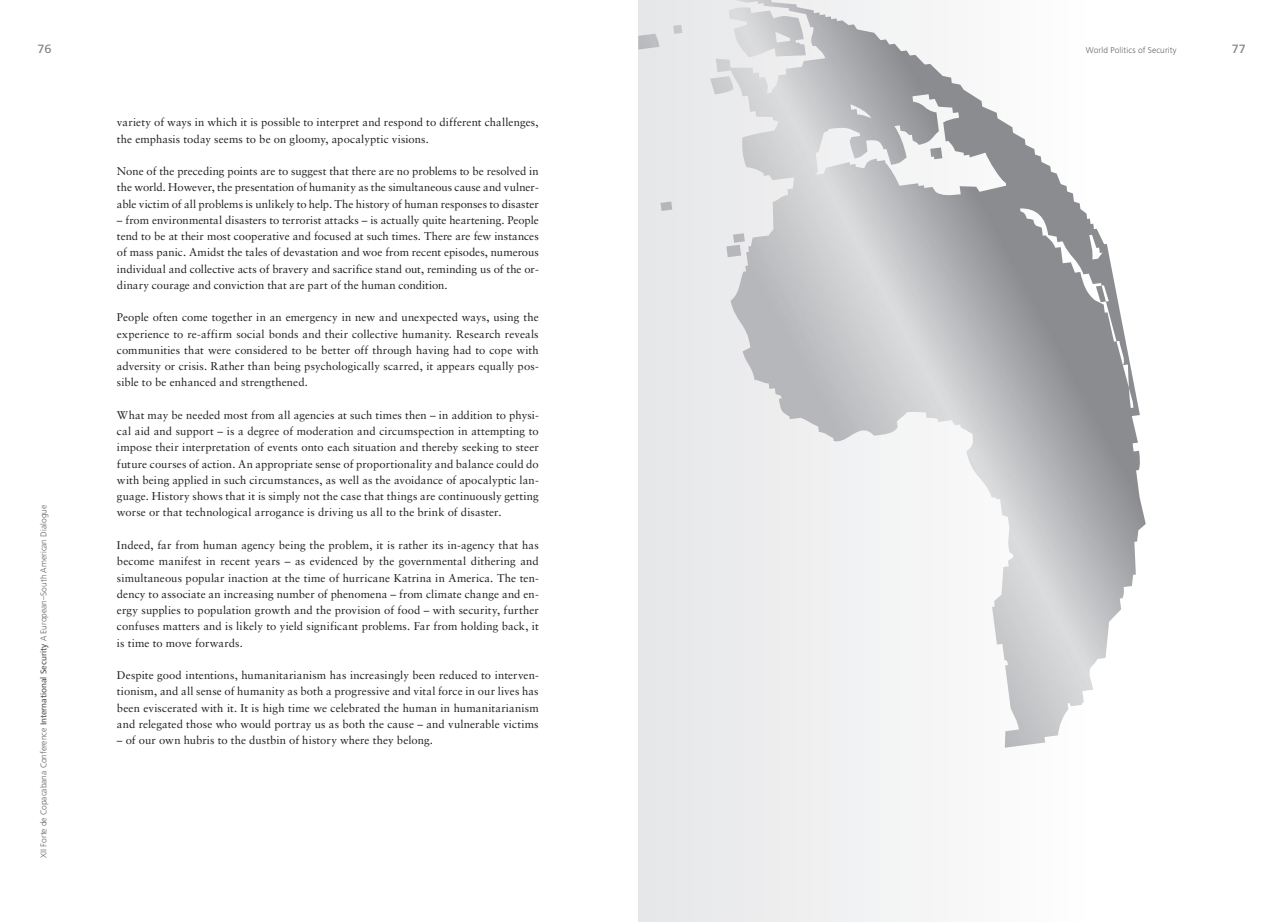
<style>
.page{position:relative;width:1276px;height:922px;background:#fff}
.page>*{position:absolute;margin:0;border:0;box-sizing:border-box;transform-origin:0 0}
.t1{font:500 12.5px "Frutiger Next LT";color:#808285}
.t2{font:11.25px/16.2px "Sabon";letter-spacing:.005em;color:#231f20;text-align:justify}
.t3{font:300 8.75px "Frutiger Next LT";color:#57585a}
.t4{font:300 8.75px "Frutiger Next LT";letter-spacing:.02em;color:#57585a}
.s1{font-weight:500}
</style>
<div class="page">
<svg style="left:638px;top:0;width:508px;height:921px"></svg>
<svg style="left:716px;top:0;width:283px;height:499px"></svg>
<p class="t1" style="left:37px;top:42px;width:16px">76</p>
<p class="t4" style="left:1086px;top:45px;width:92px">World Politics of Security</p>
<p class="t1" style="left:1232px;top:42px;width:16px">77</p>
<p class="t3" style="left:39px;top:857px;width:354px;rotate:-90deg">XII Forte de Copacabana Conference <span class="s1">International Security</span> A European–South American Dialogue</p>
<p class="t2" style="left:117px;top:114px;width:423px">variety of ways in which it is possible to interpret and respond to different challenges, the emphasis today seems to be on gloomy, apocalyptic visions.</p>
<p class="t2" style="left:117px;top:163px;width:423px">None of the preceding points are to suggest that there are no problems to be resolved in the world. However, the presentation of humanity as the simultaneous cause and vulner&shy;able victim of all problems is unlikely to help. The history of human responses to disaster</p>
<p class="t2" style="left:117px;top:211px;width:423px">– from environmental disasters to terrorist attacks – is actually quite heartening. People tend to be at their most cooperative and focused at such times. There are few instances of mass panic. Amidst the tales of devastation and woe from recent episodes, numerous individual and collective acts of bravery and sacrifice stand out, reminding us of the or&shy;dinary courage and conviction that are part of the human condition.</p>
<p class="t2" style="left:117px;top:309px;width:423px">People often come together in an emergency in new and unexpected ways, using the experience to re-affirm social bonds and their collective humanity. Research reveals communities that were considered to be better off through having had to cope with adversity or crisis. Rather than being psychologically scarred, it appears equally pos&shy;sible to be enhanced and strengthened.</p>
<p class="t2" style="left:117px;top:406px;width:423px">What may be needed most from all agencies at such times then – in addition to physi&shy;cal aid and support – is a degree of moderation and circumspection in attempting to impose their interpretation of events onto each situation and thereby seeking to steer future courses of action. An appropriate sense of proportionality and balance could do with being applied in such circumstances, as well as the avoidance of apocalyptic lan&shy;guage. History shows that it is simply not the case that things are continuously getting worse or that technological arrogance is driving us all to the brink of disaster.</p>
<p class="t2" style="left:117px;top:536px;width:423px">Indeed, far from human agency being the problem, it is rather its in-agency that has become manifest in recent years – as evidenced by the governmental dithering and simultaneous popular inaction at the time of hurricane Katrina in America. The ten&shy;dency to associate an increasing number of phenomena – from climate change and en&shy;ergy supplies to population growth and the provision of food – with security, further confuses matters and is likely to yield significant problems. Far from holding back, it is time to move forwards.</p>
<p class="t2" style="left:117px;top:666px;width:423px">Despite good intentions, humanitarianism has increasingly been reduced to interven&shy;tionism, and all sense of humanity as both a progressive and vital force in our lives has been eviscerated with it. It is high time we celebrated the human in humanitarianism and relegated those who would portray us as both the cause – and vulnerable victims</p>
<p class="t2" style="left:117px;top:731px;width:317px">– of our own hubris to the dustbin of history where they belong.</p>
</div>
